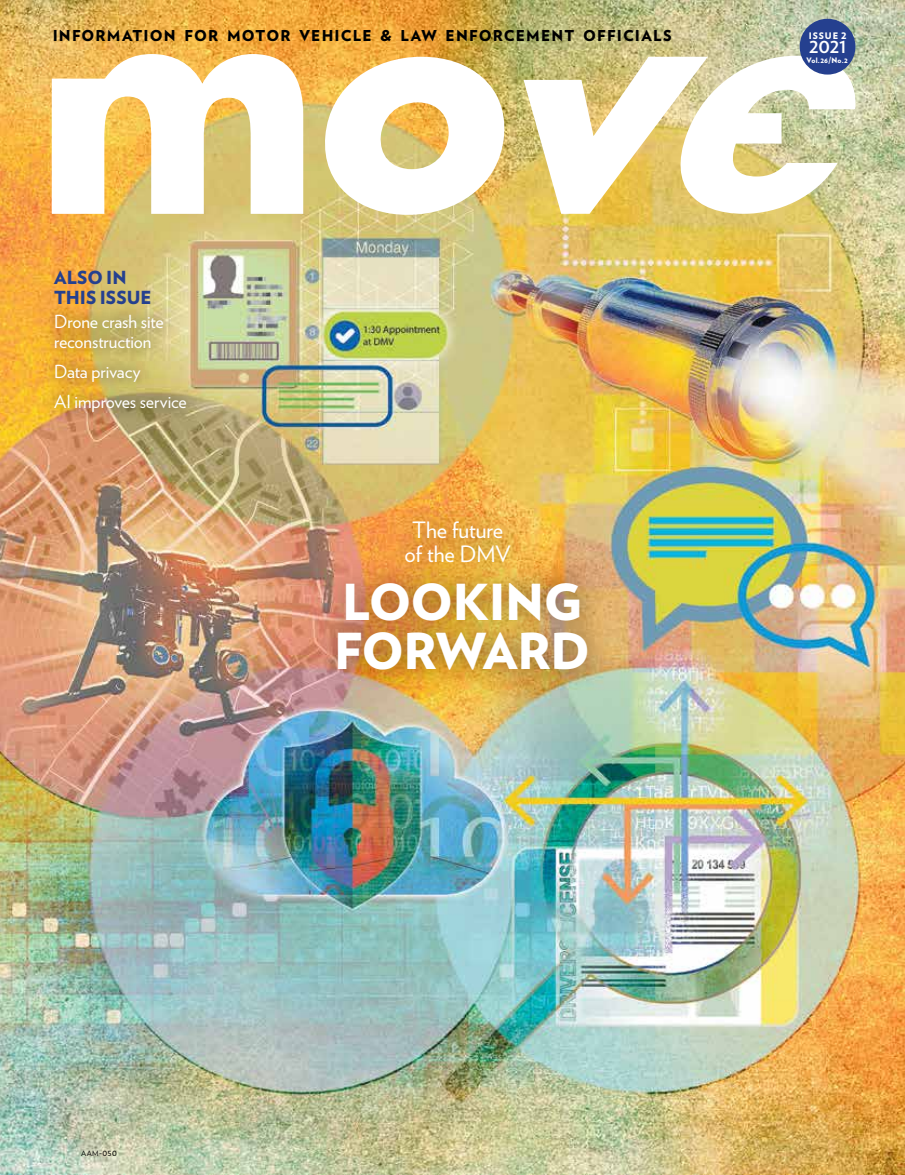
<style>
.page{position:relative;width:905px;height:1175px;background:#fff}
.page>*{position:absolute;margin:0;border:0;box-sizing:border-box;transform-origin:0 0}
.t1{font:900 49.5px/49.5px "Verlag";letter-spacing:-.015em;color:#fff}
.t2{font:22.5px/24px "Verlag";letter-spacing:-.005em;color:#fff;text-align:center}
.t3{font:18px/19.5px "Verlag";letter-spacing:-.005em;color:#fff}
.t4{font:900 18px/19.5px "Verlag";letter-spacing:.005em;color:#25408f}
.t5{font:700 16.5px "Verlag";color:#fff}
.t6{font:900 15px "Verlag";letter-spacing:.075em;color:#000}
.t7{font:9px "Verlag";color:#000}
.t8{font:900 9px "Verlag";letter-spacing:.105em;color:#fff}
.t9{font:900 7.5px "Verlag";color:#fff}
.s1{font-size:7.5px}
</style>
<div class="page">
<img style="left:0;top:0;width:904px;height:1174px">
<svg style="left:321px;top:57px;width:187px;height:158px"></svg>
<svg style="left:516px;top:56px;width:344px;height:158px"></svg>
<svg style="left:52px;top:54px;width:251px;height:160px"></svg>
<div style="left:799px;top:19px;width:56px;height:56px;background:#25408f;border-radius:50%"></div>
<div style="left:313px;top:559px;width:298px;height:135px;background:#000;opacity:.48"></div>
<div style="left:384px;top:499px;width:147px;height:85px;background:#000;opacity:.48"></div>
<div style="left:41px;top:300px;width:159px;height:124px;background:#000;opacity:.75"></div>
<p class="t6" style="left:53px;top:23px;width:620px">INFORMATION FOR MOTOR VEHICLE &amp; LAW ENFORCEMENT OFFICIALS</p>
<p class="t8" style="left:808px;top:28px;width:39px">ISSUE 2</p>
<p class="t9" style="left:806px;top:54px;width:43px">Vol.26/No.2</p>
<p class="t5" style="left:809px;top:34px;width:39px">2021</p>
<p class="t4" style="left:54px;top:267px;width:99px">ALSO IN<br>THIS ISSUE</p>
<p class="t3" style="left:54px;top:311px;width:111px">Drone crash site reconstruction</p>
<p class="t3" style="left:54px;top:355px;width:134px;line-height:30px">Data privacy<br>AI improves service</p>
<p class="t2" style="left:404px;top:517px;width:108px">The future of the DMV</p>
<h1 class="t1" style="left:334px;top:574px;width:257px">LOOKING<br>FORWARD</h1>
<p class="t7" style="left:81px;top:1146px;width:37px"><span class="s1">AAM</span>-050</p>
</div>
